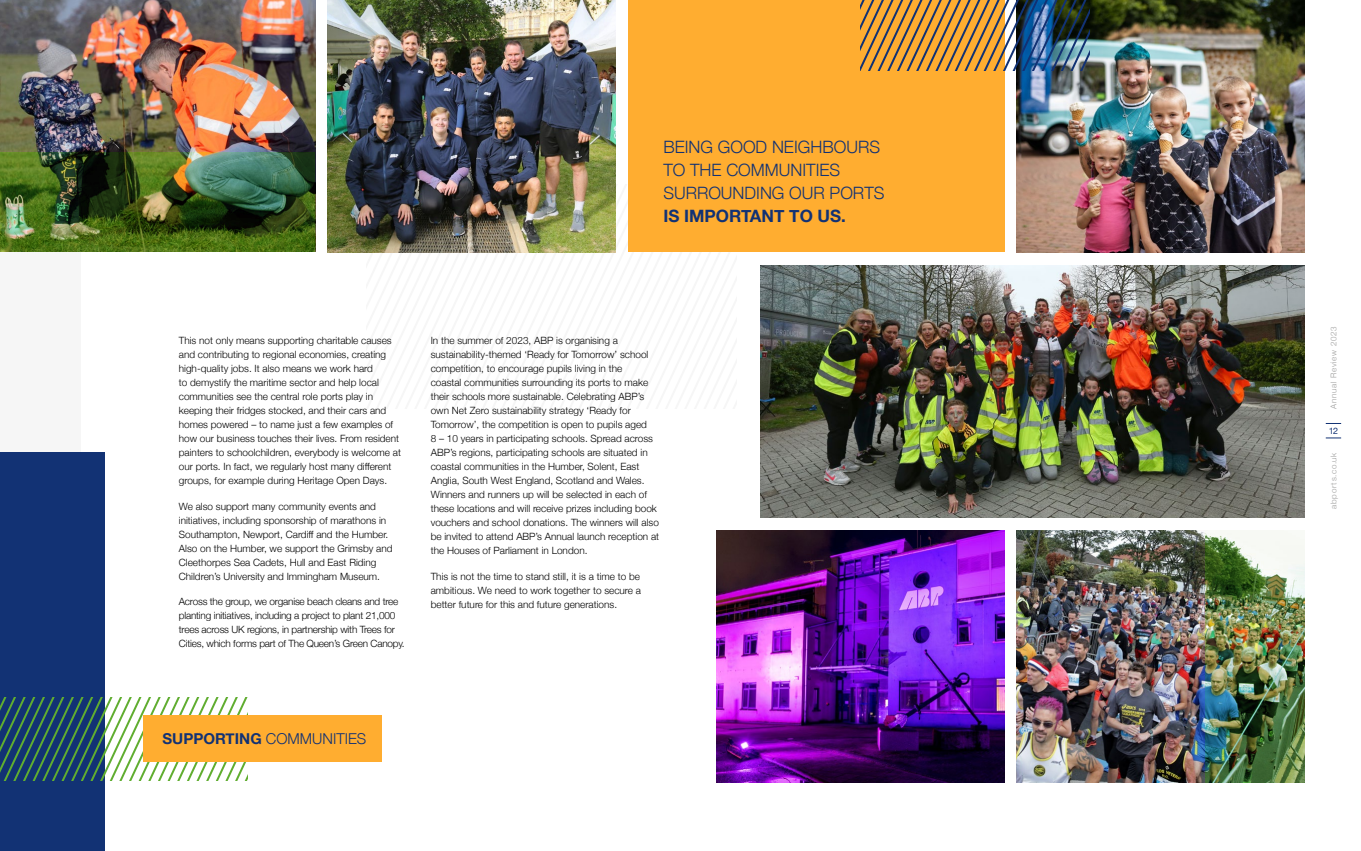
<style>
.page{position:relative;width:1361px;height:851px;background:#fff}
.page>*{position:absolute;margin:0;border:0;box-sizing:border-box;transform-origin:0 0}
.t1{font:300 17px/23px "Helvetica Neue";color:#123274}
.t2{font:700 17px "Helvetica Neue";color:#123274}
.t3{font:300 15px "Helvetica Neue";color:#123274}
.t4{font:300 10px/14px "Helvetica Neue";color:#000}
.t5{font:300 10px/14px "Helvetica Neue";letter-spacing:-.02em;color:#000}
.t6{font:9px "Helvetica Neue";color:#123274}
.t7{font:300 8px "Helvetica Neue";letter-spacing:.09em;color:#9d9d9c}
.s1{font-weight:700}
</style>
<div class="page">
<svg style="left:1325px;top:423px;width:16px;height:1px"></svg>
<svg style="left:1325px;top:437px;width:16px;height:1px"></svg>
<div style="left:0;top:0;width:81px;height:474px;background:#f6f6f6"></div>
<img style="left:1017px;top:0;width:287px;height:252px">
<img style="left:761px;top:265px;width:543px;height:252px">
<img style="left:1017px;top:530px;width:188px;height:252px">
<img style="left:716px;top:530px;width:288px;height:252px">
<div style="left:628px;top:0;width:376px;height:252px;background:#ffad30"></div>
<img style="left:0;top:0;width:315px;height:153px">
<div style="left:0;top:452px;width:105px;height:398px;background:#123274"></div>
<img style="left:860px;top:0;width:229px;height:71px">
<svg style="left:0;top:697px;width:248px;height:83px"></svg>
<div style="left:144px;top:715px;width:238px;height:46px;background:#ffad30"></div>
<img style="left:1205px;top:530px;width:99px;height:252px">
<img style="left:328px;top:0;width:287px;height:252px">
<img style="left:0;top:153px;width:315px;height:99px">
<h1 class="t1" style="left:663px;top:134px;width:223px">BEING GOOD NEIGHBOURS<br>TO THE COMMUNITIES<br>SURROUNDING OUR PORTS</h1>
<h1 class="t2" style="left:663px;top:203px;width:184px">IS IMPORTANT TO US.</h1>
<p class="t4" style="left:179px;top:333px;width:224px">This not only means supporting charitable causes and contributing to regional economies, creating high-quality jobs. It also means we work hard<br>to demystify the maritime sector and help local communities see the central role ports play in keeping their fridges stocked, and their cars and homes powered – to name just a few examples of how our business touches their lives. From resident painters to schoolchildren, everybody is welcome at our ports. In fact, we regularly host many different groups, for example during Heritage Open Days.</p>
<p class="t4" style="left:179px;top:498px;width:215px">We also support many community events and initiatives, including sponsorship of marathons in Southampton, Newport, Cardiff and the Humber.<br>Also on the Humber, we support the Grimsby and Cleethorpes Sea Cadets, Hull and East Riding Children’s University and Immingham Museum.</p>
<p class="t5" style="left:179px;top:593px;width:227px">Across the group, we organise beach cleans and tree planting initiatives, including a project to plant 21,000 trees across UK regions, in partnership with Trees for Cities, which forms part of The Queen’s Green Canopy.</p>
<p class="t4" style="left:431px;top:333px;width:230px">In the summer of 2023, ABP is organising a sustainability-themed ‘Ready for Tomorrow’ school competition, to encourage pupils living in the<br>coastal communities surrounding its ports to make their schools more sustainable. Celebrating ABP’s own Net Zero sustainability strategy ‘Ready for Tomorrow’, the competition is open to pupils aged<br>8 – 10 years in participating schools. Spread across ABP’s regions, participating schools are situated in coastal communities in the Humber, Solent, East Anglia, South West England, Scotland and Wales.<br>Winners and runners up will be selected in each of these locations and will receive prizes including book vouchers and school donations. The winners will also be invited to attend ABP’s Annual launch reception at the Houses of Parliament in London.</p>
<p class="t4" style="left:431px;top:568px;width:212px;text-align:justify">This is not the time to stand still, it is a time to be ambitious. We need to work together to secure a better future for this and future generations.</p>
<h2 class="t3" style="left:162px;top:726px;width:205px"><span class="s1">SUPPORTING</span> COMMUNITIES</h2>
<p class="t7" style="left:1327px;top:408px;width:83px;rotate:-90deg">Annual Review 2023</p>
<p class="t6" style="left:1328px;top:424px;width:11px">12</p>
<p class="t7" style="left:1327px;top:508px;width:58px;rotate:-90deg">abports.co.uk</p>
</div>
